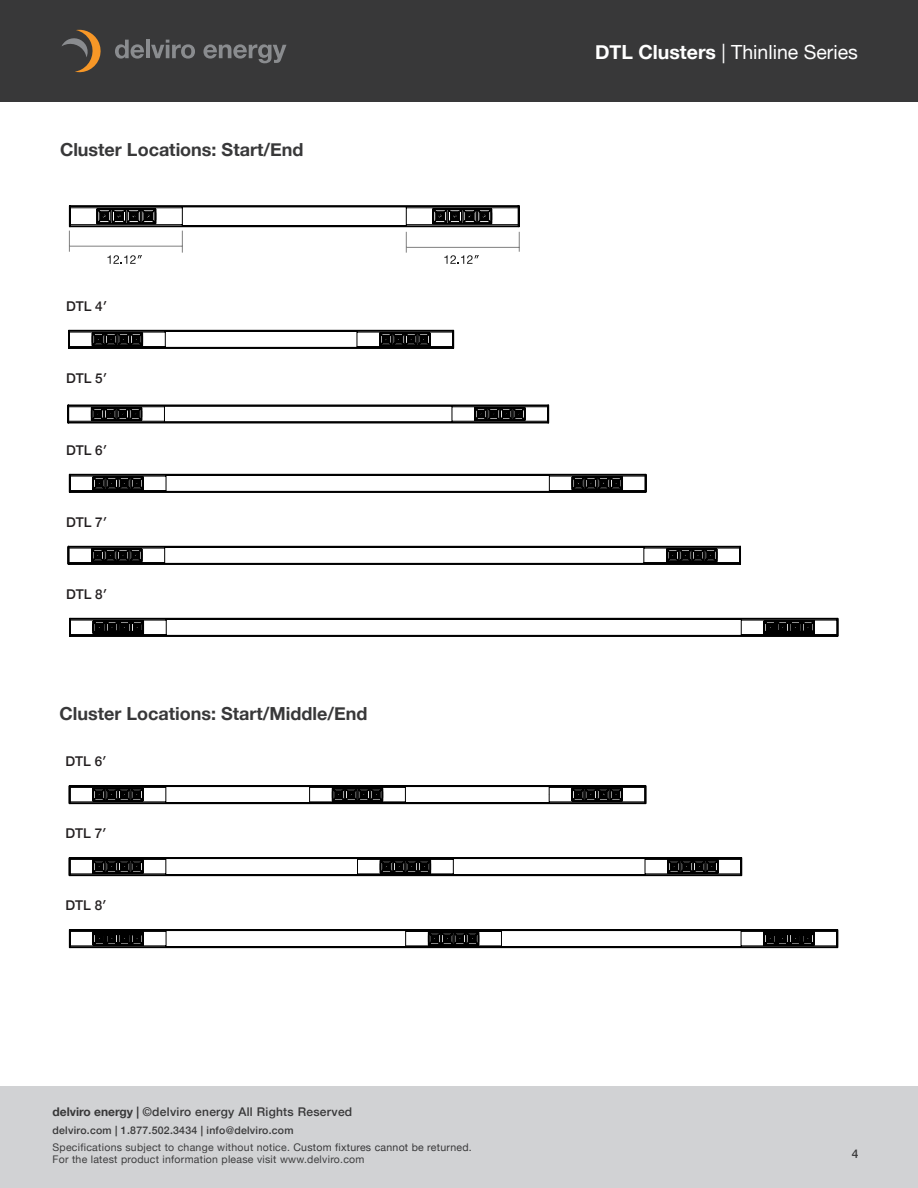
<style>
.page{position:relative;width:918px;height:1188px;background:#fff}
.page>*{position:absolute;margin:0;border:0;box-sizing:border-box;transform-origin:0 0}
.t1{font:19.5px "Helvetica Neue";color:#fff}
.t2{font:700 18px "Helvetica Neue";color:#383839}
.t3{font:500 13.5px "Helvetica Neue";color:#231f20}
.t4{font:500 12px "Helvetica Neue";letter-spacing:.025em;color:#383839}
.t5{font:500 10.5px/16.2px "Helvetica Neue";letter-spacing:.025em;color:#383839}
.t6{font:10.5px "Helvetica Neue";letter-spacing:.025em;color:#3e3e3f}
.s1{font-weight:700}
.s2{font-weight:400;color:#3e3e3f}
.s3{font-weight:400}
</style>
<div class="page">
<svg style="left:69px;top:205px;width:451px;height:59px"></svg>
<svg style="left:68px;top:330px;width:386px;height:19px"></svg>
<hr style="left:165px;top:331px;width:192px;height:1px;background:#000">
<hr style="left:165px;top:347px;width:192px;height:1px;background:#000">
<svg style="left:67px;top:404px;width:482px;height:20px"></svg>
<hr style="left:164px;top:406px;width:288px;height:1px;background:#000">
<hr style="left:164px;top:422px;width:288px;height:1px;background:#000">
<svg style="left:69px;top:474px;width:578px;height:19px"></svg>
<hr style="left:166px;top:491px;width:383px;height:1px;background:#000">
<hr style="left:166px;top:475px;width:383px;height:1px;background:#000">
<svg style="left:67px;top:546px;width:674px;height:19px"></svg>
<hr style="left:165px;top:547px;width:479px;height:1px;background:#000">
<hr style="left:165px;top:563px;width:479px;height:1px;background:#000">
<svg style="left:69px;top:618px;width:769px;height:19px"></svg>
<svg style="left:69px;top:785px;width:577px;height:19px"></svg>
<svg style="left:69px;top:857px;width:673px;height:19px"></svg>
<svg style="left:69px;top:929px;width:769px;height:19px"></svg>
<div style="left:0;top:0;width:918px;height:102px;background:#383839"></div>
<svg style="left:62px;top:29px;width:39px;height:44px"></svg>
<svg style="left:115px;top:40px;width:29px;height:19px"></svg>
<hr style="left:146px;top:40px;width:4px;height:18px;background:#8a8c8f">
<svg style="left:151px;top:40px;width:44px;height:19px"></svg>
<svg style="left:203px;top:44px;width:83px;height:19px"></svg>
<div style="left:0;top:1086px;width:918px;height:102px;background:#d1d2d4"></div>
<p class="t2" style="left:60px;top:135px;width:245px">Cluster Locations: Start/End</p>
<p class="t3" style="left:66px;top:295px;width:43px">DTL 4′</p>
<p class="t3" style="left:66px;top:367px;width:43px">DTL 5′</p>
<p class="t3" style="left:66px;top:439px;width:43px">DTL 6′</p>
<p class="t3" style="left:66px;top:511px;width:43px">DTL 7′</p>
<p class="t3" style="left:66px;top:583px;width:43px">DTL 8′</p>
<p class="t2" style="left:59px;top:699px;width:309px">Cluster Locations: Start/Middle/End</p>
<p class="t3" style="left:65px;top:751px;width:43px">DTL 6′</p>
<p class="t3" style="left:65px;top:823px;width:43px">DTL 7′</p>
<p class="t3" style="left:65px;top:895px;width:43px">DTL 8′</p>
<p class="t4" style="left:52px;top:1103px;width:301px"><span class="s1">delviro energy |</span> ©delviro energy All Rights Reserved</p>
<p class="t5" style="left:52px;top:1122px;width:421px">delviro.com | 1.877.502.3434 | info@delviro.com<br><span class="s2">Specifications subject to change without notice.</span> <span class="s3">Custom fixtures cannot be returned.</span></p>
<p class="t6" style="left:52px;top:1152px;width:314px">For the latest product information please visit www.delviro.com</p>
<h1 class="t1" style="left:595px;top:38px;width:264px"><span class="s1">DTL Clusters</span> | Thinline Series</h1>
<p class="t4" style="left:852px;top:1144px;width:8px">4</p>
</div>
